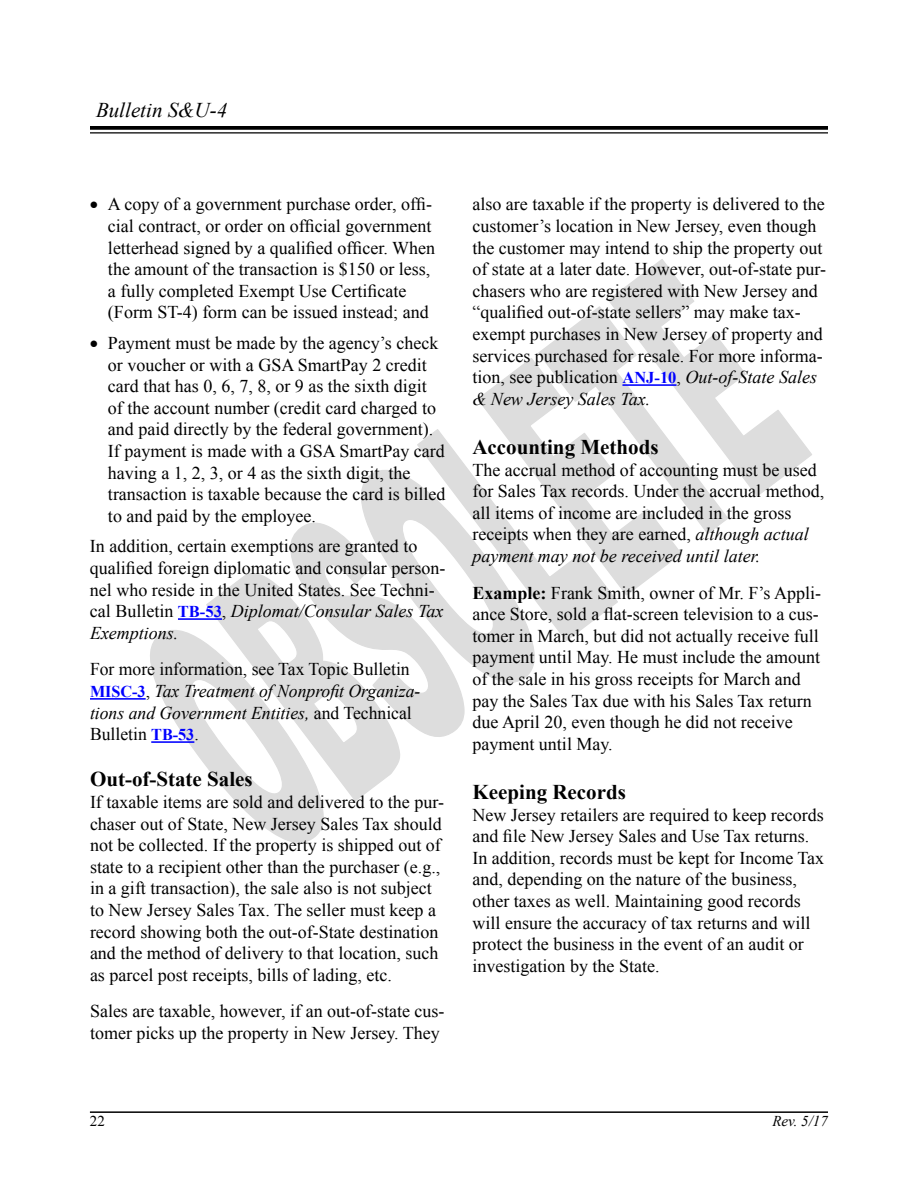
<style>
.page{position:relative;width:918px;height:1188px;background:#fff}
.page>*{position:absolute;margin:0;border:0;box-sizing:border-box;transform-origin:0 0}
.t1{font:700 21px "Times New Roman";color:#000}
.t2{font:italic 21px "Times New Roman";color:#000}
.t3{font:18px/21.6px "Times New Roman";color:#000}
.t4{font:italic 15px "Times New Roman";color:#000}
.t5{font:15px "Times New Roman";color:#000}
.s1{font-weight:700;font-size:16.5px;color:#00f}
.s2{font-style:italic}
.s3{font-weight:700}
</style>
<div class="page">
<svg style="left:150px;top:259px;width:662px;height:584px"></svg>
<svg style="left:90px;top:126px;width:738px;height:4px;background:#0f0f0f"></svg>
<hr style="left:90px;top:132px;width:738px;height:2px;background:#000">
<hr style="left:90px;top:1111px;width:738px;height:2px;background:#000">
<hr style="left:178px;top:618px;width:44px;height:2px;background:#00f">
<hr style="left:90px;top:698px;width:56px;height:2px;background:#00f">
<hr style="left:151px;top:741px;width:43px;height:2px;background:#00f">
<hr style="left:622px;top:384px;width:55px;height:2px;background:#00f">
<p class="t2" style="left:96px;top:95px;width:133px">Bulletin S&amp;U-4</p>
<p class="t3" style="left:108px;top:193px;width:329px;text-indent:-18px">• A copy of a government purchase order, offi&shy;cial contract, or order on official government letterhead signed by a qualified officer. When the amount of the transaction is $150 or less, a fully completed Exempt Use Certificate (Form ST‑4) form can be issued instead; and</p>
<p class="t3" style="left:108px;top:332px;width:339px;text-indent:-18px">• Payment must be made by the agency’s check or voucher or with a GSA SmartPay 2 credit card that has 0, 6, 7, 8, or 9 as the sixth digit of the account number (credit card charged to and paid directly by the federal government).<br>If payment is made with a GSA SmartPay card having a 1, 2, 3, or 4 as the sixth digit, the transaction is taxable because the card is billed to and paid by the employee.</p>
<p class="t3" style="left:90px;top:535px;width:357px">In addition, certain exemptions are granted to qualified foreign diplomatic and consular person&shy;nel who reside in the United States. See Techni&shy;cal Bulletin <span class="s1">TB-53</span>, <span class="s2">Diplomat/Consular Sales Tax Exemptions.</span></p>
<p class="t3" style="left:90px;top:658px;width:332px">For more information, see Tax Topic Bulletin <span class="s1">MISC-3</span>, <span class="s2">Tax Treatment of Nonprofit Organiza&shy;tions and Government Entities,</span> and Technical Bulletin <span class="s1">TB‑53</span>.</p>
<p class="t1" style="left:90px;top:765px;width:164px">Out-of-State Sales</p>
<p class="t3" style="left:90px;top:791px;width:356px">If taxable items are sold and delivered to the pur&shy;chaser out of State, New Jersey Sales Tax should not be collected. If the property is shipped out of state to a recipient other than the purchaser (e.g., in a gift transaction), the sale also is not subject to New Jersey Sales Tax. The seller must keep a record showing both the out-of-State destination and the method of delivery to that location, such as parcel post receipts, bills of lading, etc.</p>
<p class="t3" style="left:90px;top:1000px;width:356px">Sales are taxable, however, if an out-of-state cus&shy;tomer picks up the property in New Jersey. They</p>
<p class="t3" style="left:472px;top:193px;width:355px">also are taxable if the property is delivered to the customer’s location in New Jersey, even though the customer may intend to ship the property out of state at a later date. However, out-of-state pur&shy;chasers who are registered with New Jersey and “qualified out-of-state sellers” may make tax&shy;exempt purchases in New Jersey of property and services purchased for resale. For more informa&shy;tion, see publication <span class="s1">ANJ‑10</span>, <span class="s2">Out-of-State Sales &amp; New Jersey Sales Tax.</span></p>
<p class="t1" style="left:472px;top:433px;width:188px">Accounting Methods</p>
<p class="t3" style="left:472px;top:459px;width:353px">The accrual method of accounting must be used for Sales Tax records. Under the accrual method, all items of income are included in the gross receipts when they are earned, <span class="s2">although actual payment may not be received until later.</span></p>
<p class="t3" style="left:472px;top:582px;width:350px"><span class="s3">Example:</span> Frank Smith, owner of Mr. F’s Appli&shy;ance Store, sold a flat-screen television to a cus&shy;tomer in March, but did not actually receive full payment until May. He must include the amount of the sale in his gross receipts for March and pay the Sales Tax due with his Sales Tax return due April 20, even though he did not receive payment until May.</p>
<p class="t1" style="left:472px;top:778px;width:155px">Keeping Records</p>
<p class="t3" style="left:472px;top:804px;width:353px">New Jersey retailers are required to keep records and file New Jersey Sales and Use Tax returns.<br>In addition, records must be kept for Income Tax and, depending on the nature of the business, other taxes as well. Maintaining good records will ensure the accuracy of tax returns and will protect the business in the event of an audit or investigation by the State.</p>
<p class="t5" style="left:90px;top:1111px;width:16px">22</p>
<p class="t4" style="left:772px;top:1111px;width:57px">Rev. 5/17</p>
</div>
